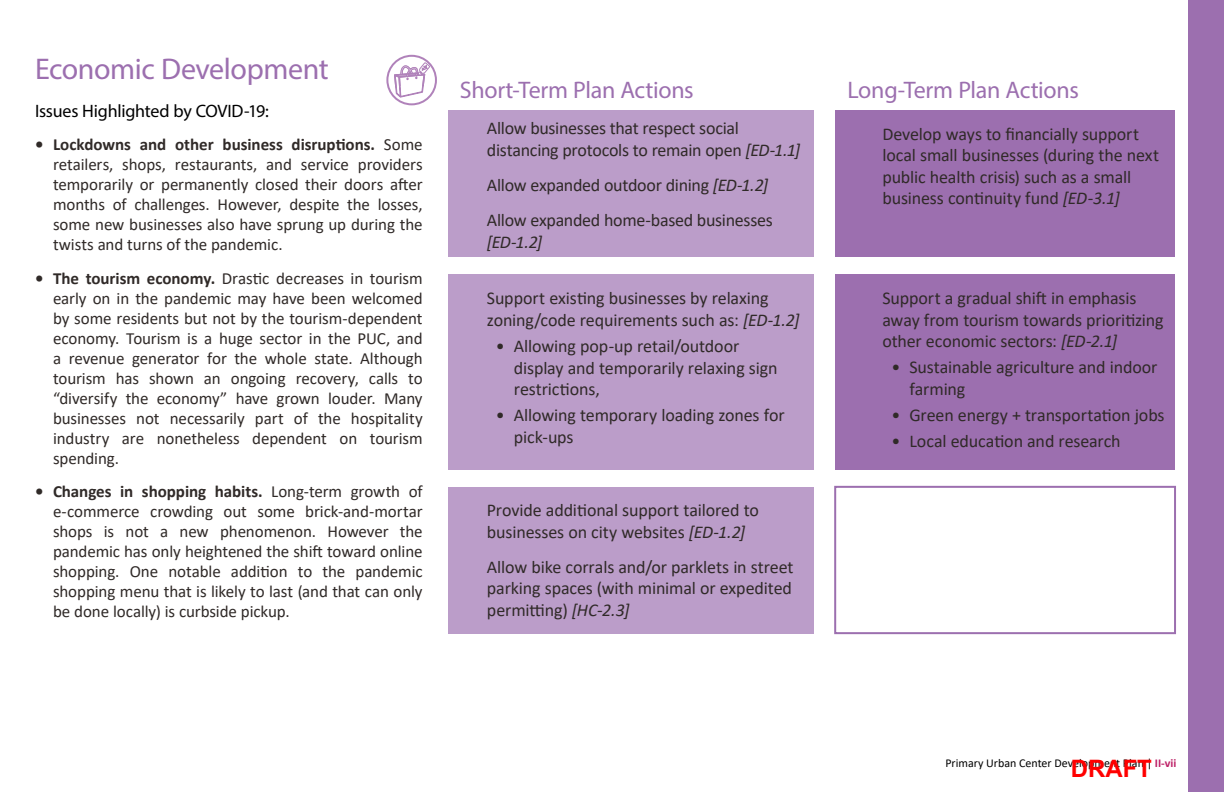
<style>
.page{position:relative;width:1224px;height:792px;background:#fff}
.page>*{position:absolute;margin:0;border:0;box-sizing:border-box;transform-origin:0 0}
.t1{font:30px "Myriad Pro";letter-spacing:-.01em;color:#9c6faf}
.t2{font:24px "Myriad Pro";letter-spacing:-.015em;color:#9c6faf}
.t3{font:700 24px "Arial";color:#f00}
.t4{font:18px/21.6px "Calibri";letter-spacing:-.01em;color:#302a28}
.t5{font:18px "Myriad Pro";letter-spacing:-.015em;color:#000}
.t6{font:italic 18px "Calibri";color:#302a28}
.t7{font:17px/20px "Calibri";letter-spacing:-.005em;color:#302a28;text-align:justify}
.t8{font:12px "Calibri";color:#000}
.s1{font-weight:700}
.s2{font-style:italic}
.s3{font-weight:700;color:#bd2066}
</style>
<div class="page">
<svg style="left:387px;top:56px;width:49px;height:48px"></svg>
<div style="left:386px;top:55px;width:51px;height:50px;border:2px solid #b082ba;border-radius:50%"></div>
<svg style="left:393px;top:62px;width:38px;height:37px"></svg>
<div style="left:448px;top:111px;width:365px;height:146px;background:#bb9dc9"></div>
<div style="left:835px;top:111px;width:340px;height:146px;background:#9c6faf"></div>
<div style="left:1188px;top:0;width:36px;height:792px;background:#9c6faf"></div>
<div style="left:448px;top:274px;width:365px;height:196px;background:#bb9dc9"></div>
<div style="left:448px;top:487px;width:365px;height:146px;background:#bb9dc9"></div>
<div style="left:835px;top:274px;width:340px;height:196px;background:#9c6faf"></div>
<div style="left:834px;top:486px;width:342px;height:148px;border:2px solid #9c6faf"></div>
<h1 class="t1" style="left:35px;top:50px;width:295px">Economic Development</h1>
<p class="t5" style="left:35px;top:100px;width:235px">Issues Highlighted by COVID-19:</p>
<p class="t7" style="left:53px;top:134px;width:371px;text-indent:-18px"><span class="s1">• Lockdowns and other business disruptions.</span> Some retailers, shops, restaurants, and service providers temporarily or permanently closed their doors after months of challenges. However, despite the losses, some new businesses also have sprung up during the twists and turns of the pandemic.</p>
<p class="t7" style="left:53px;top:268px;width:371px;text-indent:-18px"><span class="s1">• The tourism economy.</span> Drastic decreases in tourism early on in the pandemic may have been welcomed by some residents but not by the tourism-dependent economy. Tourism is a huge sector in the PUC, and a revenue generator for the whole state. Although tourism has shown an ongoing recovery, calls to “diversify the economy” have grown louder. Many businesses not necessarily part of the hospitality industry are nonetheless dependent on tourism spending.</p>
<p class="t7" style="left:53px;top:481px;width:371px;text-indent:-18px"><span class="s1">• Changes in shopping habits.</span> Long-term growth of e-commerce crowding out some brick-and-mortar shops is not a new phenomenon. However the pandemic has only heightened the shift toward online shopping. One notable addition to the pandemic shopping menu that is likely to last (and that can only be done locally) is curbside pickup.</p>
<h2 class="t2" style="left:460px;top:75px;width:235px">Short-Term Plan Actions</h2>
<h2 class="t2" style="left:847px;top:75px;width:233px">Long-Term Plan Actions</h2>
<p class="t4" style="left:487px;top:117px;width:315px">Allow businesses that respect social distancing protocols to remain open <span class="s2">[ED-1.1]</span></p>
<p class="t4" style="left:487px;top:167px;width:287px;line-height:35.1px">Allow expanded outdoor dining <span class="s2">[ED-1.2]<br></span>Allow expanded home-based businesses</p>
<p class="t6" style="left:487px;top:229px;width:57px">[ED-1.2]</p>
<p class="t4" style="left:487px;top:287px;width:314px">Support existing businesses by relaxing zoning/code requirements such as: <span class="s2">[ED-1.2]</span></p>
<p class="t4" style="left:514px;top:335px;width:265px;text-indent:-18px">• Allowing pop-up retail/outdoor display and temporarily relaxing sign restrictions,</p>
<p class="t4" style="left:514px;top:404px;width:272px;text-indent:-18px">• Allowing temporary loading zones for pick-ups</p>
<p class="t4" style="left:487px;top:499px;width:274px">Provide additional support tailored to businesses on city websites <span class="s2">[ED-1.2]</span></p>
<p class="t4" style="left:487px;top:556px;width:308px;text-align:justify">Allow bike corrals and/or parklets in street parking spaces (with minimal or expedited permitting) <span class="s2">[HC-2.3]</span></p>
<p class="t4" style="left:882px;top:122px;width:278px">Develop ways to financially support local small businesses (during the next public health crisis) such as a small business continuity fund <span class="s2">[ED-3.1]</span></p>
<p class="t4" style="left:882px;top:287px;width:283px">Support a gradual shift in emphasis away from tourism towards prioritizing other economic sectors: <span class="s2">[ED-2.1]</span></p>
<p class="t4" style="left:909px;top:356px;width:250px;text-indent:-18px">• Sustainable agriculture and indoor farming</p>
<p class="t4" style="left:891px;top:404px;width:275px">• Green energy + transportation jobs</p>
<p class="t4" style="left:891px;top:430px;width:231px">• Local education and research</p>
<p class="t8" style="left:945px;top:755px;width:233px">Primary Urban Center Development Plan | <span class="s3">II-vii</span></p>
<h2 class="t3" style="left:1071px;top:753px;width:83px">DRAFT</h2>
</div>
